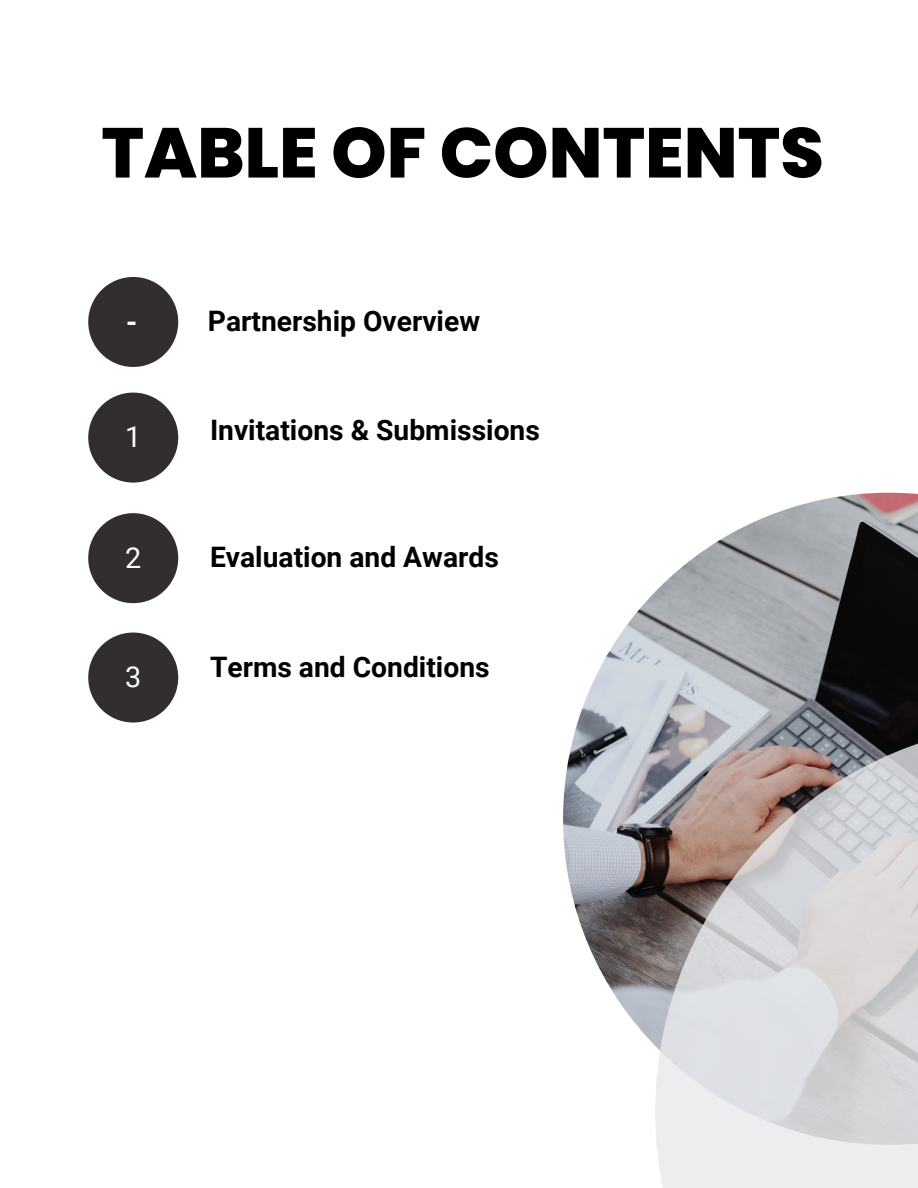
<style>
.page{position:relative;width:918px;height:1188px;background:#fff}
.page>*{position:absolute;margin:0;border:0;box-sizing:border-box;transform-origin:0 0}
.t1{font:800 70.5px "Poppins";color:#000}
.t2{font:28.8px "Roboto";color:#fff}
.t3{font:700 28.8px "Roboto";color:#fff}
.t4{font:700 28.2px "Roboto";color:#000}
</style>
<div class="page">
<div style="left:88px;top:277px;width:90px;height:90px;background:#312e2d;border-radius:50%"></div>
<div style="left:88px;top:393px;width:90px;height:90px;background:#312e2d;border-radius:50%"></div>
<img style="left:563px;top:493px;width:355px;height:553px">
<svg style="left:655px;top:723px;width:263px;height:465px;background:#c7c3c4"></svg>
<div style="left:88px;top:513px;width:90px;height:90px;background:#312e2d;border-radius:50%"></div>
<div style="left:88px;top:633px;width:90px;height:90px;background:#312e2d;border-radius:50%"></div>
<h1 class="t1" style="left:101px;top:104px;width:724px">TABLE OF CONTENTS</h1>
<p class="t3" style="left:126px;top:305px;width:13px">-</p>
<p class="t4" style="left:208px;top:305px;width:274px">Partnership Overview</p>
<p class="t2" style="left:125px;top:420px;width:18px">1</p>
<p class="t4" style="left:210px;top:414px;width:331px">Invitations &amp; Submissions</p>
<p class="t2" style="left:125px;top:541px;width:18px">2</p>
<p class="t2" style="left:125px;top:660px;width:18px">3</p>
<p class="t4" style="left:210px;top:541px;width:290px">Evaluation and Awards</p>
<p class="t4" style="left:210px;top:651px;width:281px">Terms and Conditions</p>
</div>
